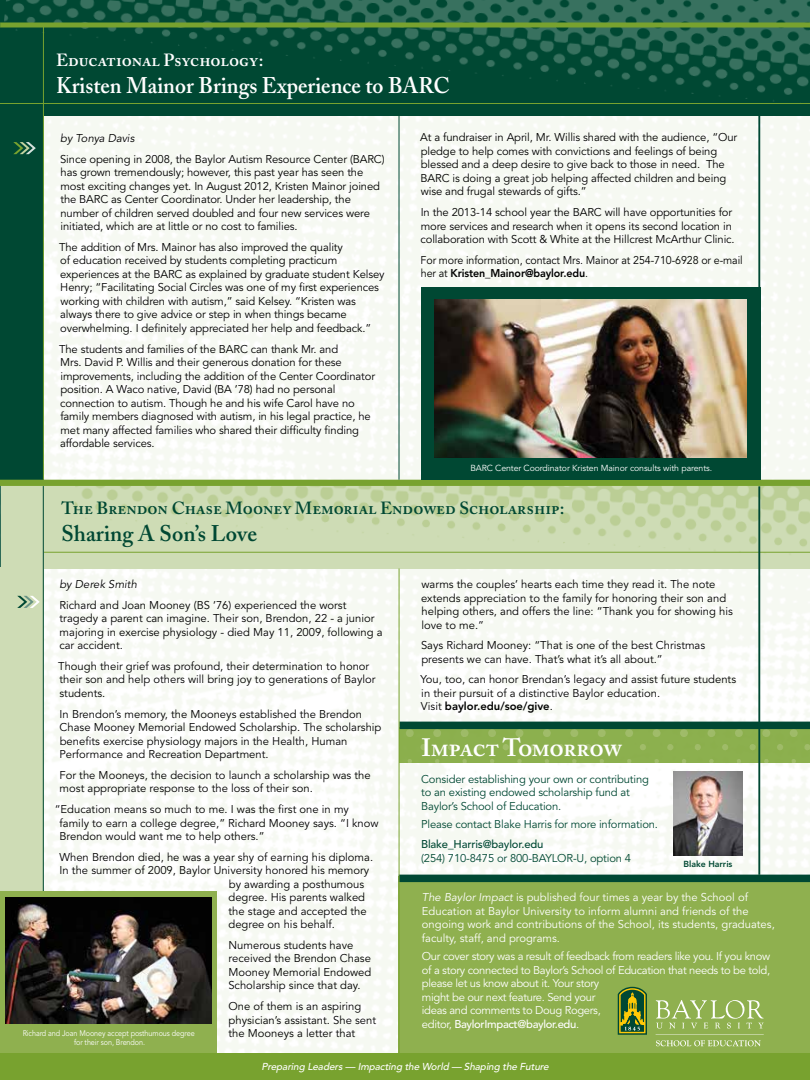
<style>
.page{position:relative;width:810px;height:1080px;background:#fff}
.page>*{position:absolute;margin:0;border:0;box-sizing:border-box;transform-origin:0 0}
.t1{font:25px "Adobe Caslon Semibold SC";letter-spacing:-.015em;color:#fff}
.t2{font:600 22.5px "Adobe Caslon";color:#fff;scale:.96 1}
.t3{font:600 22.5px "Adobe Caslon";color:#004833}
.t4{font:17.5px "Adobe Caslon Semibold SC";color:#004833}
.t5{font:17.5px "Adobe Caslon Semibold SC";color:#fff}
.t6{font:11.25px/13.5px "Avenir";letter-spacing:-.01em;color:#000}
.t7{font:11.25px/13.5px "Avenir";letter-spacing:-.03em;color:#fff}
.t8{font:11.25px/13.5px "Avenir";color:#fff}
.t9{font:11.25px/13.5px "Avenir";letter-spacing:-.015em;color:#004833}
.t10{font:11.25px/13.5px "Avenir";letter-spacing:-.01em;color:#000;scale:.95 1}
.t11{font:italic 11.25px "Avenir";color:#000}
.t12{font:500 11.25px "Avenir";letter-spacing:-.015em;color:#004833}
.t13{font:italic 500 10px "Avenir";color:#fff}
.t14{font:8.75px "Avenir";letter-spacing:-.01em;color:#fff}
.t15{font:800 8.75px "Avenir";color:#004833}
.t16{font:8.12px/9.2px "Avenir";letter-spacing:-.01em;color:#fff;text-align:center;scale:.9 1}
.s1{font-weight:800}
.s2{font-style:italic}
.s3{font-weight:500}
</style>
<div class="page">
<img style="left:44px;top:115px;width:766px;height:939px">
<img style="left:2px;top:0;width:808px;height:115px">
<div style="left:0;top:22px;width:810px;height:6px;background:#78a22f"></div>
<div style="left:0;top:481px;width:43px;height:573px;background:#cedcb5"></div>
<div style="left:0;top:112px;width:43px;height:368px;background:#004833"></div>
<hr style="left:0;top:483px;width:1px;height:84px;background:#2d6b58">
<div style="left:42px;top:486px;width:768px;height:83px;background:#cedcb5"></div>
<img style="left:73px;top:486px;width:737px;height:83px">
<div style="left:0;top:480px;width:810px;height:6px;background:#78a22f"></div>
<hr style="left:44px;top:552px;width:766px;height:1px;background:#78a22f">
<hr style="left:0;top:103px;width:810px;height:1px;background:#78a22f">
<div style="left:399px;top:877px;width:411px;height:178px;background:#8fb04f"></div>
<div style="left:399px;top:875px;width:411px;height:7px;background:#004833"></div>
<img style="left:673px;top:772px;width:69px;height:83px">
<hr style="left:399px;top:115px;width:1px;height:365px;background:#004833">
<hr style="left:758px;top:115px;width:2px;height:365px;background:#004833">
<div style="left:421px;top:287px;width:339px;height:193px;background:#004833"></div>
<img style="left:434px;top:299px;width:312px;height:159px">
<hr style="left:43px;top:27px;width:1px;height:453px;background:#78a22f">
<svg style="left:618px;top:987px;width:29px;height:48px"></svg>
<svg style="left:656px;top:1000px;width:108px;height:46px"></svg>
<img style="left:400px;top:729px;width:410px;height:33px">
<div style="left:399px;top:722px;width:411px;height:7px;background:#004833"></div>
<hr style="left:758px;top:486px;width:2px;height:389px;background:#004833">
<hr style="left:399px;top:569px;width:1px;height:486px;background:#78a22f">
<svg style="left:13px;top:142px;width:23px;height:12px"></svg>
<svg style="left:17px;top:596px;width:23px;height:12px"></svg>
<hr style="left:43px;top:486px;width:1px;height:568px;background:#004833">
<div style="left:0;top:892px;width:217px;height:163px;background:#8fb04f"></div>
<img style="left:6px;top:897px;width:205px;height:127px">
<div style="left:0;top:1054px;width:810px;height:26px;background:#78a22f"></div>
<h3 class="t5" style="left:56px;top:50px;width:209px">Educational Psychology:</h3>
<h2 class="t2" style="left:56px;top:72px;width:412px">Kristen Mainor Brings Experience to BARC</h2>
<p class="t11" style="left:60px;top:132px;width:76px">by Tonya Davis</p>
<p class="t6" style="left:60px;top:152px;width:326px">Since opening in 2008, the Baylor Autism Resource Center (BARC) has grown tremendously; however, this past year has seen the most exciting changes yet. In August 2012, Kristen Mainor joined the BARC as Center Coordinator. U nder her leadership, the number of children served doubled and four new services were initiated, which are at little or no cost to families.</p>
<p class="t6" style="left:59px;top:241px;width:327px">The addition of Mrs. Mainor has also improved the quality<br>of education received by students completing practicum experiences at the BARC as explained by graduate student Kelsey Henry; “Facilitating Social Circles was one of my first experiences working with children with autism,” said Kelsey. “Kristen was always there to give advice or step in when things became overwhelming. I definitely appreciated her help and feedback.”</p>
<p class="t6" style="left:59px;top:342px;width:318px">The students and families of the BARC can thank Mr. and<br>Mrs. David P. Willis and their generous donation for these improvements, including the addition of the Center Coordinator position. A Waco native, David (BA ’78) had no personal connection to autism. Though he and his wife Carol have no family members diagnosed with autism, in his legal practice, he met many affected families who shared their difficulty finding affordable services.</p>
<p class="t6" style="left:420px;top:131px;width:318px">At a fundraiser in April, Mr. Willis shared with the audience, “Our pledge to help comes with convictions and feelings of being blessed and a deep desire to give back to those in need. The BARC is doing a great job helping affected children and being wise and frugal stewards of gifts.”</p>
<p class="t6" style="left:420px;top:206px;width:316px">In the 2013-14 school year the BARC will have opportunities for more services and research when it opens its second location in collaboration with Scott &amp; White at the Hillcrest McArthur Clinic.</p>
<p class="t10" style="left:421px;top:253px;width:341px">For more information, contact Mrs. Mainor at 254-710-6928 or e-mail her at <span class="s1">Kristen_Mainor@baylor.edu</span>.</p>
<p class="t14" style="left:470px;top:463px;width:243px">BARC Center Coordinator Kristen Mainor consults with parents.</p>
<h3 class="t4" style="left:61px;top:498px;width:505px">The Brendon Chase Mooney Memorial Endowed Scholarship:</h3>
<h2 class="t3" style="left:61px;top:520px;width:197px">Sharing A Son’s Love</h2>
<p class="t6" style="left:421px;top:578px;width:313px">warms the couples’ hearts each time they read it. The note extends appreciation to the family for honoring their son and helping others, and offers the line: “Thank you for showing his love to me.”</p>
<p class="t6" style="left:421px;top:639px;width:286px">Says Richard Mooney: “That is one of the best Christmas presents we can have. That’s what it’s all about.”</p>
<p class="t6" style="left:420px;top:673px;width:317px">You, too, can honor Brendan’s legacy and assist future students in their pursuit of a distinctive Baylor education.<br>Visit <span class="s1">baylor.edu/soe/give</span>.</p>
<p class="t11" style="left:59px;top:578px;width:79px">by Derek Smith</p>
<p class="t6" style="left:59px;top:598px;width:325px">Richard and Joan Mooney (BS ’76) experienced the worst tragedy a parent can imagine. Their son, Brendon, 22 - a junior majoring in exercise physiology - died May 11, 2009, following a car accident.</p>
<p class="t6" style="left:58px;top:660px;width:319px">Though their grief was profound, their determination to honor their son and help others will bring joy to generations of Baylor students.</p>
<p class="t6" style="left:59px;top:707px;width:323px">In Brendon’s memory, the Mooneys established the Brendon Chase Mooney Memorial Endowed Scholarship. The scholarship benefits exercise physiology majors in the Health, Human Performance and Recreation Department.</p>
<p class="t6" style="left:59px;top:769px;width:313px">For the Mooneys, the decision to launch a scholarship was the most appropriate response to the loss of their son.</p>
<p class="t6" style="left:59px;top:803px;width:321px;text-indent:-5px">“Education means so much to me. I was the first one in my family to earn a college degree,” Richard Mooney says. “I know<br>Brendon would want me to help others.”</p>
<p class="t6" style="left:60px;top:850px;width:315px">When Brendon died, he was a year shy of earning his diploma.</p>
<p class="t6" style="left:60px;top:864px;width:311px">In the summer of 2009, Baylor U niversity honored his memory</p>
<p class="t6" style="left:229px;top:877px;width:137px">by awarding a posthumous</p>
<p class="t6" style="left:228px;top:891px;width:138px">degree. His parents walked</p>
<p class="t6" style="left:229px;top:904px;width:140px">the stage and accepted the</p>
<p class="t6" style="left:228px;top:918px;width:108px">degree on his behalf.</p>
<p class="t6" style="left:228px;top:939px;width:144px">N umerous students have received the Brendon Chase<br>Mooney Memorial Endowed<br>Scholarship since that day.</p>
<p class="t6" style="left:229px;top:1000px;width:149px">One of them is an aspiring physician’s assistant. She sent the Mooneys a letter that</p>
<h1 class="t1" style="left:421px;top:733px;width:202px">Impact Tomorrow</h1>
<p class="t9" style="left:421px;top:772px;width:229px">Consider establishing your own or contributing to an existing endowed scholarship fund at<br>Baylor’s School of Education.</p>
<p class="t9" style="left:421px;top:817px;width:238px">Please contact Blake Harris for more information.</p>
<p class="t12" style="left:421px;top:838px;width:124px">Blake_Harris@baylor.edu</p>
<p class="t9" style="left:421px;top:851px;width:211px">(254) 710-8475 or 800-BAYLOR-U , option 4</p>
<p class="t15" style="left:683px;top:858px;width:51px">Blake Harris</p>
<p class="t8" style="left:422px;top:891px;width:354px"><span class="s2">The Baylor Impact</span> is published four times a year by the School of Education at Baylor U niversity to inform alumni and friends of the ongoing work and contributions of the School, its students, graduates, faculty, staff, and programs.</p>
<p class="t7" style="left:422px;top:950px;width:350px">Our cover story was a result of feedback from readers like you. If you know of a story connected to Baylor’s School of Education that needs to be told, please let us know about it. Your story<br>might be our next feature. Send your<br>ideas and comments to Doug Rogers,<br>editor, <span class="s3">BaylorImpact@baylor.edu</span>.</p>
<p class="t16" style="left:23px;top:1029px;width:193px">Richard and Joan Mooney accept posthumous degree for their son, Brendon.</p>
<p class="t13" style="left:262px;top:1061px;width:291px">Preparing Leaders — Impacting the World — Shaping the Future</p>
</div>
